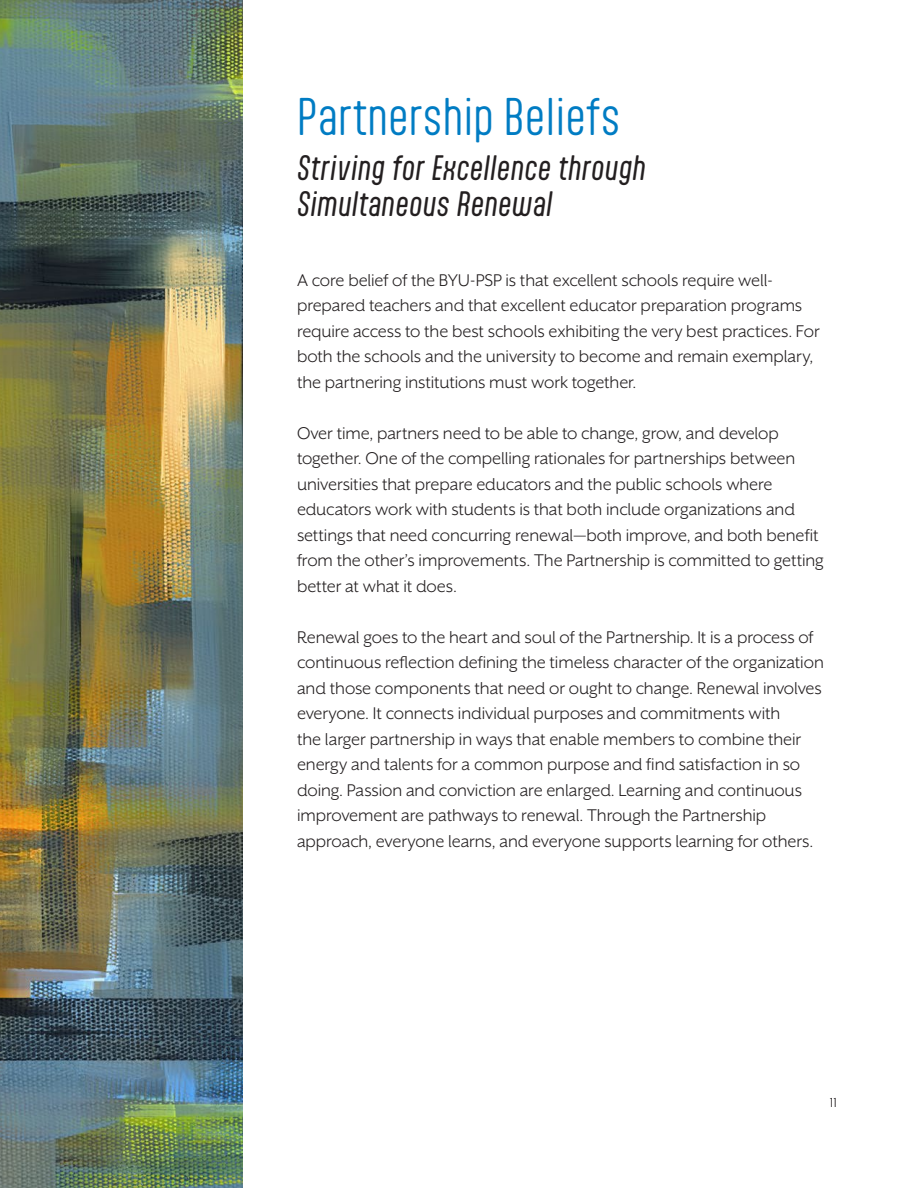
<style>
.page{position:relative;width:918px;height:1188px;background:#fff}
.page>*{position:absolute;margin:0;border:0;box-sizing:border-box;transform-origin:0 0}
.t1{font:300 45px "Aptly";color:#007cc3}
.t2{font:italic 30px/36px "Aptly";color:#231f20}
.Body_Copy_Reg{font:19.5px/25.5px "Mr Eaves XL San OT";letter-spacing:-.005em;color:#231f20}
.t3{font:15px "Mr Eaves XL San OT";color:#231f20}
</style>
<div class="page">
<img style="left:0;top:0;width:243px;height:1188px">
<p class="t1" style="left:297px;top:89px;width:325px">Partnership Beliefs</p>
<p class="t2" style="left:297px;top:149px;width:351px">Striving for Excellence through<br>Simultaneous Renewal</p>
<p class="Body_Copy_Reg" style="left:297px;top:267px;width:524px">A core belief of the BYU-PSP is that excellent schools require well&shy;prepared teachers and that excellent educator preparation programs require access to the best schools exhibiting the very best practices. For both the schools and the university to become and remain exemplary, the partnering institutions must work together.</p>
<p class="Body_Copy_Reg" style="left:297px;top:420px;width:529px">Over time, partners need to be able to change, grow, and develop together. One of the compelling rationales for partnerships between universities that prepare educators and the public schools where educators work with students is that both include organizations and settings that need concurring renewal—both improve, and both benefit from the other’s improvements. The Partnership is committed to getting better at what it does.</p>
<p class="Body_Copy_Reg" style="left:297px;top:624px;width:528px">Renewal goes to the heart and soul of the Partnership. It is a process of continuous reflection defining the timeless character of the organization and those components that need or ought to change. Renewal involves everyone. It connects individual purposes and commitments with<br>the larger partnership in ways that enable members to combine their energy and talents for a common purpose and find satisfaction in so doing. Passion and conviction are enlarged. Learning and continuous improvement are pathways to renewal. Through the Partnership approach, everyone learns, and everyone supports learning for others.</p>
<p class="t3" style="left:830px;top:1094px;width:9px">11</p>
</div>
